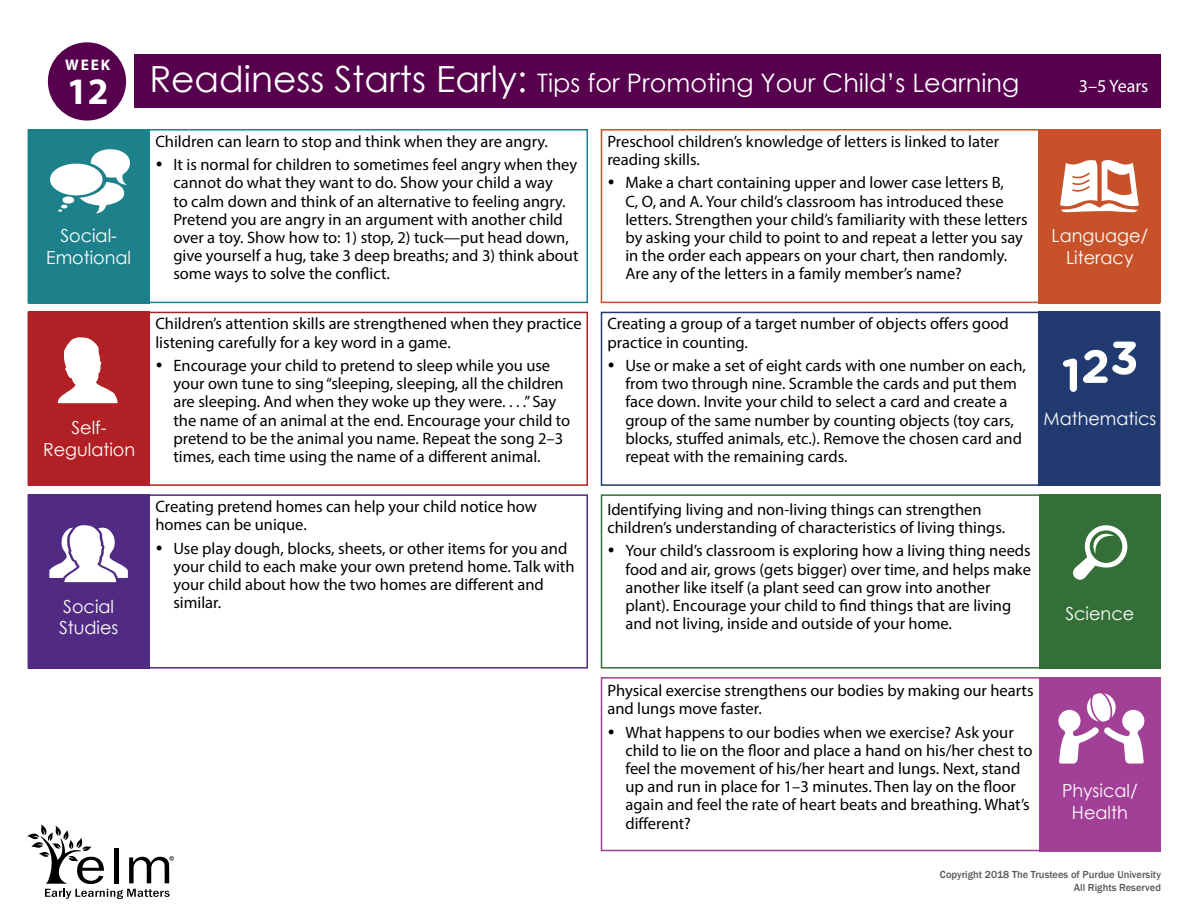
<style>
.page{position:relative;width:1188px;height:918px;background:#fff}
.page>*{position:absolute;margin:0;border:0;box-sizing:border-box;transform-origin:0 0}
._1-04_Week{font:700 37.5px "Myriad Pro";color:#fff}
.RSE_Header{font:25.5px "Century Gothic";color:#fff}
.RSE_Domain{font:18px/21.6px "Century Gothic";color:#fff;text-align:center}
.RSE_Header-2{font:18px "Myriad Pro";color:#fff}
.RSE_Body{font:16.5px/18.1px "Myriad Pro";color:#000}
._1-03_Week_Subhead{font:700 15.45px "Myriad Pro";color:#fff}
.t1{font:500 10.5px/12.6px "Franklin Gothic";color:#58595b;text-align:right}
.s1{font-size:36px}
</style>
<div class="page">
<div style="left:135px;top:54px;width:1026px;height:54px;background:#56004e"></div>
<div style="left:48px;top:42px;width:78px;height:79px;background:#56004e;border-radius:50%"></div>
<div style="left:1039px;top:312px;width:121px;height:174px;background:#213a70"></div>
<div style="left:28px;top:312px;width:122px;height:174px;background:#b12024"></div>
<div style="left:1039px;top:129px;width:121px;height:174px;background:#c75229"></div>
<div style="left:28px;top:129px;width:122px;height:174px;background:#1c818b"></div>
<div style="left:28px;top:312px;width:560px;height:174px;border:2px solid #b12024"></div>
<div style="left:601px;top:312px;width:559px;height:174px;border:2px solid #213a70"></div>
<div style="left:28px;top:494px;width:122px;height:175px;background:#512b83"></div>
<div style="left:28px;top:494px;width:560px;height:175px;border:2px solid #512b83"></div>
<div style="left:28px;top:129px;width:560px;height:174px;border:2px solid #1c818b"></div>
<div style="left:601px;top:129px;width:560px;height:174px;border:2px solid #c75229"></div>
<div style="left:1039px;top:677px;width:122px;height:174px;background:#a23f97"></div>
<div style="left:601px;top:677px;width:560px;height:174px;border:2px solid #a23f97"></div>
<svg style="left:1060px;top:160px;width:79px;height:52px"></svg>
<svg style="left:1058px;top:693px;width:86px;height:71px"></svg>
<svg style="left:50px;top:149px;width:80px;height:64px"></svg>
<svg style="left:49px;top:525px;width:79px;height:57px"></svg>
<svg style="left:58px;top:337px;width:60px;height:66px"></svg>
<div style="left:1039px;top:494px;width:122px;height:175px;background:#336f37"></div>
<div style="left:601px;top:494px;width:560px;height:175px;border:2px solid #336f37"></div>
<svg style="left:1073px;top:525px;width:54px;height:55px"></svg>
<svg style="left:1063px;top:359px;width:14px;height:33px"></svg>
<svg style="left:1083px;top:342px;width:53px;height:41px"></svg>
<svg style="left:27px;top:825px;width:147px;height:74px"></svg>
<h1 class="_1-03_Week_Subhead" style="left:65px;top:55px;width:47px">WEEK</h1>
<h2 class="_1-04_Week" style="left:67px;top:67px;width:43px">12</h2>
<h1 class="RSE_Domain" style="left:46px;top:225px;width:86px">Social-<br>Emotional</h1>
<h1 class="RSE_Domain" style="left:43px;top:417px;width:94px">Self-<br>Regulation</h1>
<h1 class="RSE_Domain" style="left:59px;top:595px;width:61px;text-align:left">Social<br>Studies</h1>
<p class="RSE_Header" style="left:149px;top:65px;width:871px"><span class="s1">Readiness Starts Early:</span> Tips for Promoting Your Child’s Learning</p>
<p class="RSE_Header-2" style="left:1079px;top:75px;width:71px">3–5 Years</p>
<p class="RSE_Body" style="left:155px;top:132px;width:394px">Children can learn to stop and think when they are angry.</p>
<p class="RSE_Body" style="left:173px;top:155px;width:407px">It is normal for children to sometimes feel angry when they cannot do what they want to do. Show your child a way<br>to calm down and think of an alternative to feeling angry.<br>Pretend you are angry in an argument with another child over a toy. Show how to: 1) stop, 2) tuck—put head down, give yourself a hug, take 3 deep breaths; and 3) think about some ways to solve the conflict.</p>
<p class="RSE_Body" style="left:155px;top:315px;width:428px">Children’s attention skills are strengthened when they practice listening carefully for a key word in a game.</p>
<p class="RSE_Body" style="left:173px;top:356px;width:398px">Encourage your child to pretend to sleep while you use your own tune to sing “sleeping, sleeping, all the children are sleeping. And when they woke up they were. . . .” Say the name of an animal at the end. Encourage your child to pretend to be the animal you name. Repeat the song 2–3 times, each time using the name of a different animal.</p>
<p class="RSE_Body" style="left:155px;top:497px;width:383px">Creating pretend homes can help your child notice how homes can be unique.</p>
<p class="RSE_Body" style="left:173px;top:539px;width:403px">Use play dough, blocks, sheets, or other items for you and your child to each make your own pretend home. Talk with your child about how the two homes are different and similar.</p>
<p class="RSE_Body" style="left:607px;top:132px;width:393px">Preschool children’s knowledge of letters is linked to later reading skills.</p>
<p class="RSE_Body" style="left:625px;top:174px;width:404px">Make a chart containing upper and lower case letters B,<br>C, O, and A. Your child’s classroom has introduced these letters. Strengthen your child’s familiarity with these letters by asking your child to point to and repeat a letter you say in the order each appears on your chart, then randomly.<br>Are any of the letters in a family member’s name?</p>
<p class="RSE_Body" style="left:607px;top:315px;width:403px">Creating a group of a target number of objects offers good practice in counting.</p>
<p class="RSE_Body" style="left:625px;top:356px;width:402px">Use or make a set of eight cards with one number on each, from two through nine. Scramble the cards and put them face down. Invite your child to select a card and create a group of the same number by counting objects (toy cars, blocks, stuffed animals, etc.). Remove the chosen card and repeat with the remaining cards.</p>
<h1 class="RSE_Domain" style="left:1052px;top:225px;width:98px">Language/<br>Literacy</h1>
<h1 class="RSE_Domain" style="left:1043px;top:407px;width:114px">Mathematics</h1>
<p class="RSE_Body" style="left:607px;top:500px;width:399px">Identifying living and non-living things can strengthen children’s understanding of characteristics of living things.</p>
<p class="RSE_Body" style="left:625px;top:541px;width:407px">Your child’s classroom is exploring how a living thing needs food and air, grows (gets bigger) over time, and helps make another like itself (a plant seed can grow into another plant). Encourage your child to find things that are living and not living, inside and outside of your home.</p>
<h1 class="RSE_Domain" style="left:1065px;top:603px;width:70px">Science</h1>
<p class="RSE_Body" style="left:607px;top:681px;width:428px">Physical exercise strengthens our bodies by making our hearts and lungs move faster.</p>
<p class="RSE_Body" style="left:625px;top:723px;width:408px">What happens to our bodies when we exercise? Ask your child to lie on the floor and place a hand on his/her chest to feel the movement of his/her heart and lungs. Next, stand up and run in place for 1–3 minutes. Then lay on the floor again and feel the rate of heart beats and breathing. What’s different?</p>
<h1 class="RSE_Domain" style="left:1062px;top:780px;width:77px">Physical/<br>Health</h1>
<p class="t1" style="left:940px;top:868px;width:223px">Copyright 2018 The Trustees of Purdue University<br>All Rights Reserved</p>
</div>
